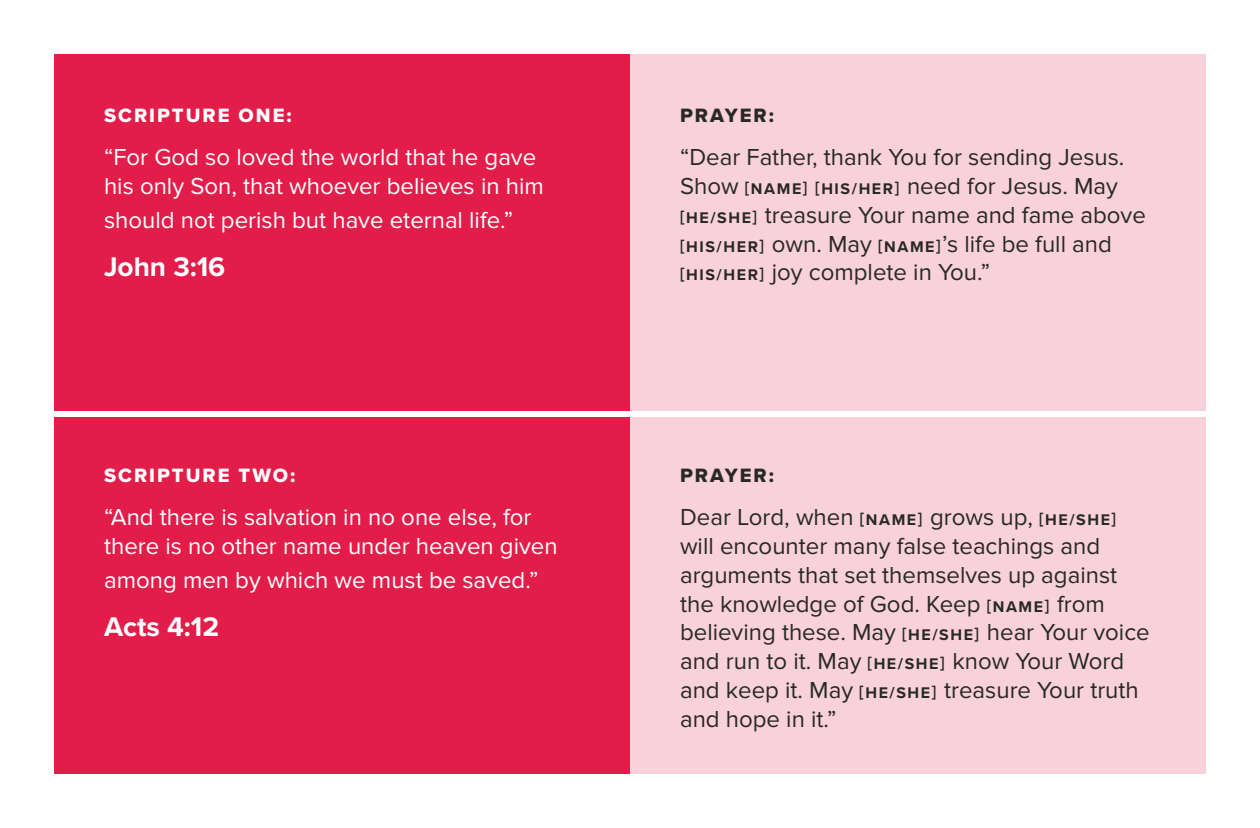
<style>
.page{position:relative;width:1260px;height:828px;background:#fff}
.page>*{position:absolute;margin:0;border:0;box-sizing:border-box;transform-origin:0 0}
.Basic_Truth_Label{font:700 28px "Proxima Nova";color:#fff}
.Basic_Truth_Label-2{font:24px/28.8px "Proxima Nova";color:#282828}
.Basic_Truth_Label-3{font:24px/28.8px "Proxima Nova";color:#fff}
.Basic_Truth_Label-4{font:20px "Proxima Nova Extrabld";letter-spacing:.1em;color:#fff}
.Basic_Truth_Label-5{font:20px "Proxima Nova Extrabld";letter-spacing:.1em;color:#282828}
.s1{font-weight:700;font-size:16px}
</style>
<div class="page">
<div style="left:54px;top:54px;width:1152px;height:720px;background:#e21d49"></div>
<div style="left:630px;top:54px;width:576px;height:360px;background:#f9d1da"></div>
<div style="left:630px;top:414px;width:576px;height:360px;background:#f9d1da"></div>
<div style="left:32px;top:411px;width:1228px;height:6px;background:#fff"></div>
<p class="Basic_Truth_Label-4" style="left:104px;top:100px;width:189px">SCRIPTURE ONE:</p>
<p class="Basic_Truth_Label-3" style="left:104px;top:143px;width:441px">“For God so loved the world that he gave his only Son, that whoever believes in him</p>
<p class="Basic_Truth_Label-3" style="left:104px;top:206px;width:411px">should not perish but have eternal life.”</p>
<p class="Basic_Truth_Label" style="left:104px;top:245px;width:123px">John 3:16</p>
<p class="Basic_Truth_Label-4" style="left:104px;top:460px;width:193px">SCRIPTURE TWO:</p>
<p class="Basic_Truth_Label-3" style="left:104px;top:503px;width:455px">“And there is salvation in no one else, for there is no other name under heaven given</p>
<p class="Basic_Truth_Label-3" style="left:104px;top:566px;width:436px">among men by which we must be saved.”</p>
<p class="Basic_Truth_Label" style="left:104px;top:605px;width:117px">Acts 4:12</p>
<p class="Basic_Truth_Label-5" style="left:680px;top:100px;width:95px">PRAYER:</p>
<p class="Basic_Truth_Label-2" style="left:680px;top:143px;width:467px">“Dear Father, thank You for sending Jesus.<br>Show <span class="s1">[NAME] [HIS/HER]</span> need for Jesus. May <span class="s1">[HE/SHE]</span> treasure Your name and fame above <span class="s1">[HIS/HER]</span> own. May <span class="s1">[NAME]</span>’s life be full and <span class="s1">[HIS/HER]</span> joy complete in You.”</p>
<p class="Basic_Truth_Label-5" style="left:680px;top:460px;width:95px">PRAYER:</p>
<p class="Basic_Truth_Label-2" style="left:680px;top:503px;width:471px">Dear Lord, when <span class="s1">[NAME]</span> grows up, <span class="s1">[HE/SHE] </span>will encounter many false teachings and arguments that set themselves up against the knowledge of God. Keep <span class="s1">[NAME]</span> from believing these. May <span class="s1">[HE/SHE]</span> hear Your voice and run to it. May <span class="s1">[HE/SHE]</span> know Your Word and keep it. May <span class="s1">[HE/SHE]</span> treasure Your truth and hope in it.”</p>
</div>
